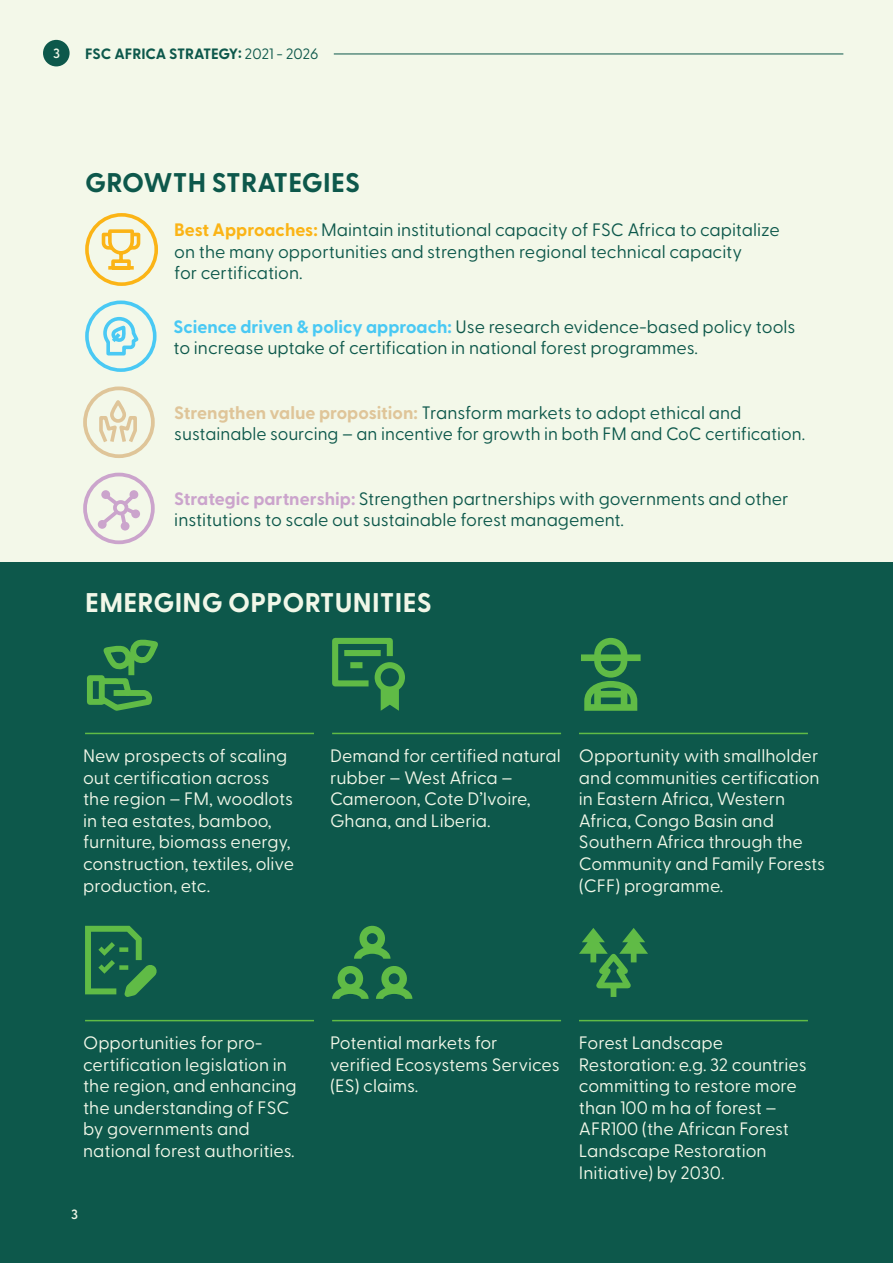
<style>
.page{position:relative;width:893px;height:1263px;background:#f3f8e9}
.page>*{position:absolute;margin:0;border:0;box-sizing:border-box;transform-origin:0 0}
.t1{font:700 27px "Greycliff CF";letter-spacing:.01em;color:#f1f7e8}
.t2{font:700 27px "Greycliff CF";letter-spacing:.01em;color:#0d584b}
.t3{font:18px/21.6px "Greycliff CF";color:#f1f7e8}
.t4{font:18px/21.6px "Greycliff CF";color:#0d584b}
.t5{font:700 15px "Greycliff CF";letter-spacing:-.005em;color:#0d584b}
.t6{font:600 13.5px "Greycliff CF";color:#f1f7e8}
.s1{font-weight:400}
.s2{font-weight:700;color:#fbb416}
.s3{font-weight:700;color:#49c9f4}
.s4{font-weight:700;color:#dfc599}
.s5{font-weight:700;color:#cba4cc}
</style>
<div class="page">
<div style="left:43px;top:40px;width:27px;height:26px;background:#0d584b;border-radius:50%"></div>
<hr style="left:334px;top:54px;width:509px;height:1px;background:#0d584b">
<div style="left:0;top:563px;width:893px;height:700px;background:#0d584b"></div>
<div style="left:85px;top:213px;width:73px;height:73px;border:4px solid #fbb416;border-radius:50%"></div>
<svg style="left:101px;top:229px;width:40px;height:41px"></svg>
<div style="left:85px;top:300px;width:72px;height:72px;border:4px solid #49c9f4;border-radius:50%"></div>
<svg style="left:103px;top:317px;width:36px;height:39px"></svg>
<div style="left:83px;top:386px;width:72px;height:72px;border:4px solid #dfc599;border-radius:50%"></div>
<svg style="left:99px;top:402px;width:38px;height:40px"></svg>
<div style="left:83px;top:473px;width:72px;height:71px;border:4px solid #cba4cc;border-radius:50%"></div>
<div style="left:121px;top:522px;width:9px;height:8px;background:#cba4cc;border-radius:50%"></div>
<svg style="left:99px;top:491px;width:40px;height:37px"></svg>
<svg style="left:579px;top:928px;width:69px;height:69px"></svg>
<svg style="left:332px;top:925px;width:80px;height:74px"></svg>
<svg style="left:85px;top:926px;width:72px;height:71px"></svg>
<svg style="left:581px;top:638px;width:60px;height:73px"></svg>
<svg style="left:332px;top:637px;width:67px;height:74px"></svg>
<div style="left:378px;top:665px;width:24px;height:24px;background:#0d584b;border-radius:50%"></div>
<div style="left:375px;top:662px;width:30px;height:30px;border:6px solid #60bb46;border-radius:50%"></div>
<div style="left:344px;top:650px;width:37px;height:6px;background:#60bb46"></div>
<div style="left:350px;top:662px;width:12px;height:6px;background:#60bb46"></div>
<svg style="left:87px;top:639px;width:71px;height:72px"></svg>
<hr style="left:85px;top:733px;width:229px;height:1px;background:#60bb46">
<hr style="left:85px;top:1020px;width:229px;height:1px;background:#60bb46">
<hr style="left:332px;top:733px;width:229px;height:1px;background:#60bb46">
<hr style="left:332px;top:1020px;width:229px;height:1px;background:#60bb46">
<hr style="left:579px;top:733px;width:229px;height:1px;background:#60bb46">
<hr style="left:579px;top:1020px;width:229px;height:1px;background:#60bb46">
<p class="t6" style="left:53px;top:43px;width:8px">3</p>
<p class="t5" style="left:85px;top:42px;width:235px">FSC AFRICA STRATEGY: <span class="s1">2021 - 2026</span></p>
<p class="t2" style="left:85px;top:162px;width:276px">GROWTH STRATEGIES</p>
<p class="t4" style="left:174px;top:218px;width:607px"><span class="s2">Best Approaches:</span> Maintain institutional capacity of FSC Africa to capitalize on the many opportunities and strengthen regional technical capacity<br>for certification.</p>
<p class="t4" style="left:173px;top:314px;width:623px"><span class="s3">Science driven &amp; policy approach:</span> Use research evidence-based policy tools to increase uptake of certification in national forest programmes.</p>
<p class="t4" style="left:174px;top:400px;width:632px"><span class="s4">Strengthen value proposition:</span> Transform markets to adopt ethical and sustainable sourcing – an incentive for growth in both FM and CoC certification.</p>
<p class="t4" style="left:174px;top:486px;width:616px"><span class="s5">Strategic partnership:</span> Strengthen partnerships with governments and other institutions to scale out sustainable forest management.</p>
<p class="t1" style="left:85px;top:582px;width:348px">EMERGING OPPORTUNITIES</p>
<p class="t3" style="left:83px;top:743px;width:213px">New prospects of scaling out certification across the region – FM, woodlots in tea estates, bamboo, furniture, biomass energy, construction, textiles, olive production, etc.</p>
<p class="t3" style="left:330px;top:743px;width:232px">Demand for certified natural rubber – West Africa –<br>Cameroon, Cote D’Ivoire,</p>
<p class="t3" style="left:330px;top:808px;width:162px">Ghana, and Liberia.</p>
<p class="t3" style="left:579px;top:743px;width:248px">Opportunity with smallholder and communities certification in Eastern Africa, Western<br>Africa, Congo Basin and<br>Southern Africa through the<br>Community and Family Forests (CFF) programme.</p>
<p class="t3" style="left:83px;top:1030px;width:215px">Opportunities for pro&shy;certification legislation in the region, and enhancing the understanding of FSC by governments and national forest authorities.</p>
<p class="t6" style="left:71px;top:1204px;width:8px">3</p>
<p class="t3" style="left:330px;top:1030px;width:231px">Potential markets for verified Ecosystems Services (ES) claims.</p>
<p class="t3" style="left:579px;top:1030px;width:229px">Forest Landscape<br>Restoration: e.g. 32 countries committing to restore more than 100 m ha of forest –<br>AFR100 (the African Forest<br>Landscape Restoration<br>Initiative) by 2030.</p>
</div>
